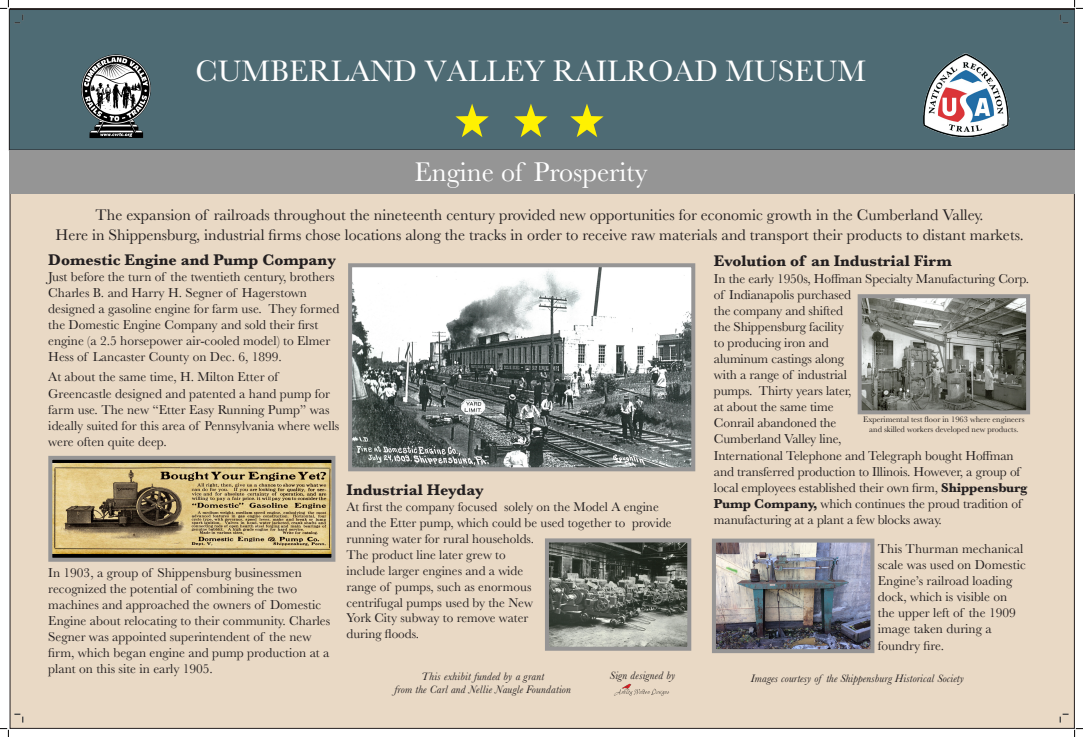
<style>
.page{position:relative;width:1083px;height:737px;background:#fff}
.page>*{position:absolute;margin:0;border:0;box-sizing:border-box;transform-origin:0 0}
.t1{font:30.8px "Baskerville";color:#fff}
.t2{font:28px "Baskerville";color:#fff}
.t3{font:16px "Baskerville";color:#231f20}
.t4{font:700 16px "Baskerville";color:#231f20}
.t5{font:13.4px/16.1px "Baskerville";color:#231f20}
.t6{font:13.2px/15.8px "Baskerville";color:#231f20}
.t7{font:italic 11.2px "Baskerville";letter-spacing:.02em;color:#231f20}
.t8{font:8.4px/10.1px "Baskerville";color:#231f20;text-align:center}
.s1{font-weight:700}
</style>
<div class="page">
<div style="left:10px;top:9px;width:1064px;height:719px;background:#e9d9c5"></div>
<div style="left:9px;top:9px;width:1065px;height:141px;background:#4e6b74"></div>
<div style="left:9px;top:150px;width:1065px;height:44px;background:#959595"></div>
<img style="left:922px;top:54px;width:87px;height:86px">
<svg style="left:455px;top:104px;width:34px;height:33px"></svg>
<svg style="left:514px;top:104px;width:33px;height:33px"></svg>
<svg style="left:570px;top:104px;width:33px;height:33px"></svg>
<img style="left:53px;top:461px;width:277px;height:96px">
<div style="left:48px;top:456px;width:287px;height:106px;border:4px solid #969595"></div>
<img style="left:353px;top:268px;width:337px;height:198px">
<div style="left:348px;top:263px;width:347px;height:208px;border:4px solid #969595"></div>
<img style="left:550px;top:543px;width:136px;height:103px">
<div style="left:545px;top:538px;width:146px;height:113px;border:4px solid #969595"></div>
<img style="left:717px;top:543px;width:152px;height:105px">
<div style="left:712px;top:538px;width:162px;height:115px;border:4px solid #969595"></div>
<img style="left:862px;top:299px;width:163px;height:110px">
<div style="left:857px;top:294px;width:173px;height:120px;border:4px solid #969595"></div>
<img style="left:614px;top:683px;width:56px;height:13px">
<img style="left:81px;top:55px;width:71px;height:84px">
<svg style="left:14px;top:714px;width:10px;height:8px"></svg>
<svg style="left:1059px;top:14px;width:9px;height:10px"></svg>
<svg style="left:1059px;top:714px;width:9px;height:8px"></svg>
<svg style="left:0;top:0;width:24px;height:24px"></svg>
<svg style="left:0;top:728px;width:9px;height:9px"></svg>
<svg style="left:1074px;top:0;width:8px;height:9px"></svg>
<svg style="left:1074px;top:728px;width:8px;height:9px"></svg>
<p class="t1" style="left:196px;top:51px;width:672px">CUMBERLAND VALLEY RAILROAD MUSEUM</p>
<p class="t2" style="left:414px;top:154px;width:235px">Engine of Prosperity</p>
<p class="t3" style="left:96px;top:204px;width:889px">The expansion of railroads throughout the nineteenth century provided new opportunities for economic growth in the Cumberland Valley.</p>
<p class="t3" style="left:56px;top:225px;width:969px">Here in Shippensburg, industrial firms chose locations along the tracks in order to receive raw materials and transport their products to distant markets.</p>
<p class="t4" style="left:48px;top:248px;width:289px">Domestic Engine and Pump Company</p>
<p class="t4" style="left:714px;top:250px;width:239px">Evolution of an Industrial Firm</p>
<p class="t5" style="left:48px;top:269px;width:292px">Just before the turn of the twentieth century, brothers Charles B. and Harry H. Segner of Hagerstown designed a gasoline engine for farm use. They formed the Domestic Engine Company and sold their first engine (a 2.5 horsepower air-cooled model) to Elmer Hess of Lancaster County on Dec. 6, 1899.</p>
<p class="t5" style="left:48px;top:369px;width:292px">At about the same time, H. Milton Etter of Greencastle designed and patented a hand pump for farm use. The new “Etter Easy Running Pump” was ideally suited for this area of Pennsylvania where wells were often quite deep.</p>
<p class="t5" style="left:714px;top:270px;width:317px">In the early 1950s, Hoffman Specialty Manufacturing Corp. of Indianapolis purchased<br>the company and shifted<br>the Shippensburg facility<br>to producing iron and<br>aluminum castings along<br>with a range of industrial<br>pumps. Thirty years later,<br>at about the same time<br>Conrail abandoned the<br>Cumberland Valley line,<br>International Telephone and Telegraph bought Hoffman and transferred production to Illinois. However, a group of local employees established their own firm, <span class="s1">Shippensburg Pump Company,</span> which continues the proud tradition of manufacturing at a plant a few blocks away.</p>
<p class="t5" style="left:877px;top:540px;width:149px">This Thurman mechanical scale was used on Domestic<br>Engine’s railroad loading dock, which is visible on the upper left of the 1909 image taken during a foundry fire.</p>
<p class="t8" style="left:863px;top:415px;width:163px">Experimental test floor in 1963 where engineers and skilled workers developed new products.</p>
<p class="t4" style="left:346px;top:478px;width:139px">Industrial Heyday</p>
<p class="t6" style="left:346px;top:499px;width:314px">At first the company focused solely on the Model A engine</p>
<p class="t6" style="left:346px;top:515px;width:326px">and the Etter pump, which could be used together to provide running water for rural households.<br>The product line later grew to<br>include larger engines and a wide<br>range of pumps, such as enormous<br>centrifugal pumps used by the New<br>York City subway to remove water<br>during floods.</p>
<p class="t5" style="left:48px;top:565px;width:283px">In 1903, a group of Shippensburg businessmen recognized the potential of combining the two machines and approached the owners of Domestic Engine about relocating to their community. Charles Segner was appointed superintendent of the new firm, which began engine and pump production at a plant on this site in early 1905.</p>
<p class="t7" style="left:610px;top:668px;width:67px">Sign designed by</p>
<p class="t7" style="left:421px;top:669px;width:124px">This exhibit funded by a grant</p>
<p class="t7" style="left:750px;top:671px;width:214px">Images courtesy of the Shippensburg Historical Society</p>
<p class="t7" style="left:394px;top:682px;width:178px">from the Carl and Nellie Naugle Foundation</p>
</div>
